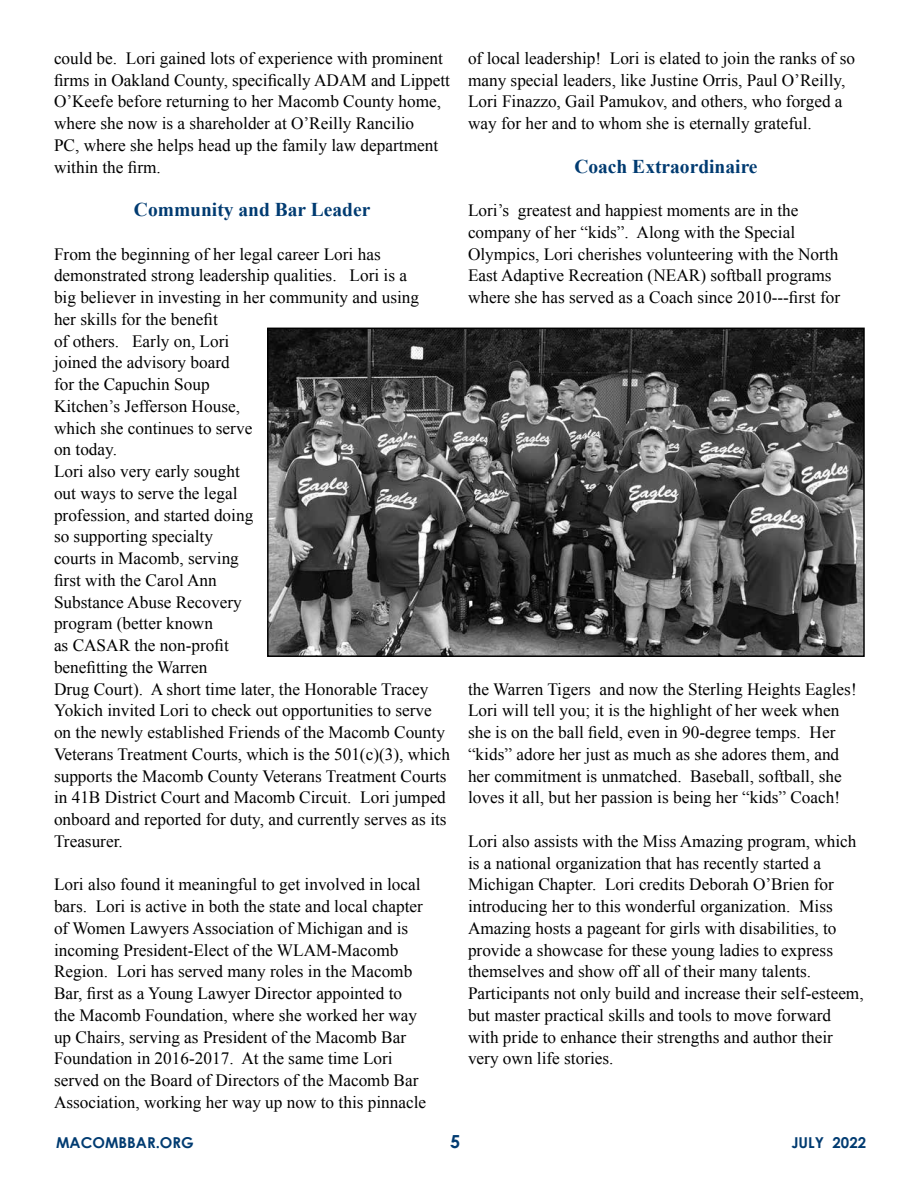
<style>
.page{position:relative;width:918px;height:1188px;background:#fff}
.page>*{position:absolute;margin:0;border:0;box-sizing:border-box;transform-origin:0 0}
.t1{font:700 19.5px "Times New Roman";color:#003b71}
.t2{font:700 18px "Century Gothic";color:#003b71}
.t3{font:17.25px/21.8px "Times New Roman";color:#000}
.t4{font:700 15px "Century Gothic";color:#003b71}
</style>
<div class="page">
<img style="left:270px;top:331px;width:592px;height:323px">
<div style="left:267px;top:328px;width:598px;height:329px;border:2px solid #000"></div>
<p class="t3" style="left:54px;top:47px;width:398px">could be. Lori gained lots of experience with prominent firms in Oakland County, specifically ADAM and Lippett O’Keefe before returning to her Macomb County home, where she now is a shareholder at O’Reilly Rancilio<br>PC, where she helps head up the family law department within the firm.</p>
<p class="t1" style="left:134px;top:196px;width:238px">Community and Bar Leader</p>
<p class="t3" style="left:54px;top:243px;width:397px">From the beginning of her legal career Lori has demonstrated strong leadership qualities. Lori is a<br>big believer in investing in her community and using<br>her skills for the benefit<br>of others. Early on, Lori<br>joined the advisory board<br>for the Capuchin Soup<br>Kitchen’s Jefferson House,<br>which she continues to serve<br>on today.<br>Lori also very early sought<br>out ways to serve the legal<br>profession, and started doing<br>so supporting specialty<br>courts in Macomb, serving<br>first with the Carol Ann<br>Substance Abuse Recovery<br>program (better known<br>as CASAR the non-profit<br>benefitting the Warren<br>Drug Court). A short time later, the Honorable Tracey Yokich invited Lori to check out opportunities to serve on the newly established Friends of the Macomb County Veterans Treatment Courts, which is the 501(c)(3), which supports the Macomb County Veterans Treatment Courts in 41B District Court and Macomb Circuit. Lori jumped onboard and reported for duty, and currently serves as its Treasurer.</p>
<p class="t3" style="left:54px;top:873px;width:374px">Lori also found it meaningful to get involved in local bars. Lori is active in both the state and local chapter of Women Lawyers Association of Michigan and is incoming President-Elect of the WLAM-Macomb Region. Lori has served many roles in the Macomb Bar, first as a Young Lawyer Director appointed to the Macomb Foundation, where she worked her way up Chairs, serving as President of the Macomb Bar Foundation in 2016-2017. At the same time Lori served on the Board of Directors of the Macomb Bar Association, working her way up now to this pinnacle</p>
<p class="t3" style="left:468px;top:47px;width:389px">of local leadership! Lori is elated to join the ranks of so many special leaders, like Justine Orris, Paul O’Reilly, Lori Finazzo, Gail Pamukov, and others, who forged a way for her and to whom she is eternally grateful.</p>
<p class="t1" style="left:574px;top:153px;width:185px">Coach Extraordinaire</p>
<p class="t3" style="left:468px;top:199px;width:374px">Lori’s greatest and happiest moments are in the company of her “kids”. Along with the Special Olympics, Lori cherishes volunteering with the North East Adaptive Recreation (NEAR) softball programs where she has served as a Coach since 2010---first for</p>
<p class="t3" style="left:468px;top:678px;width:390px">the Warren Tigers and now the Sterling Heights Eagles!<br>Lori will tell you; it is the highlight of her week when she is on the ball field, even in 90-degree temps. Her “kids” adore her just as much as she adores them, and her commitment is unmatched. Baseball, softball, she loves it all, but her passion is being her “kids” Coach!</p>
<p class="t3" style="left:468px;top:830px;width:397px">Lori also assists with the Miss Amazing program, which is a national organization that has recently started a Michigan Chapter. Lori credits Deborah O’Brien for introducing her to this wonderful organization. Miss Amazing hosts a pageant for girls with disabilities, to provide a showcase for these young ladies to express themselves and show off all of their many talents.<br>Participants not only build and increase their self-esteem, but master practical skills and tools to move forward with pride to enhance their strengths and author their very own life stories.</p>
<p class="t4" style="left:56px;top:1131px;width:139px">MACOMBBAR.ORG</p>
<p class="t2" style="left:450px;top:1128px;width:12px">5</p>
<p class="t4" style="left:791px;top:1131px;width:76px">JULY 2022</p>
</div>
